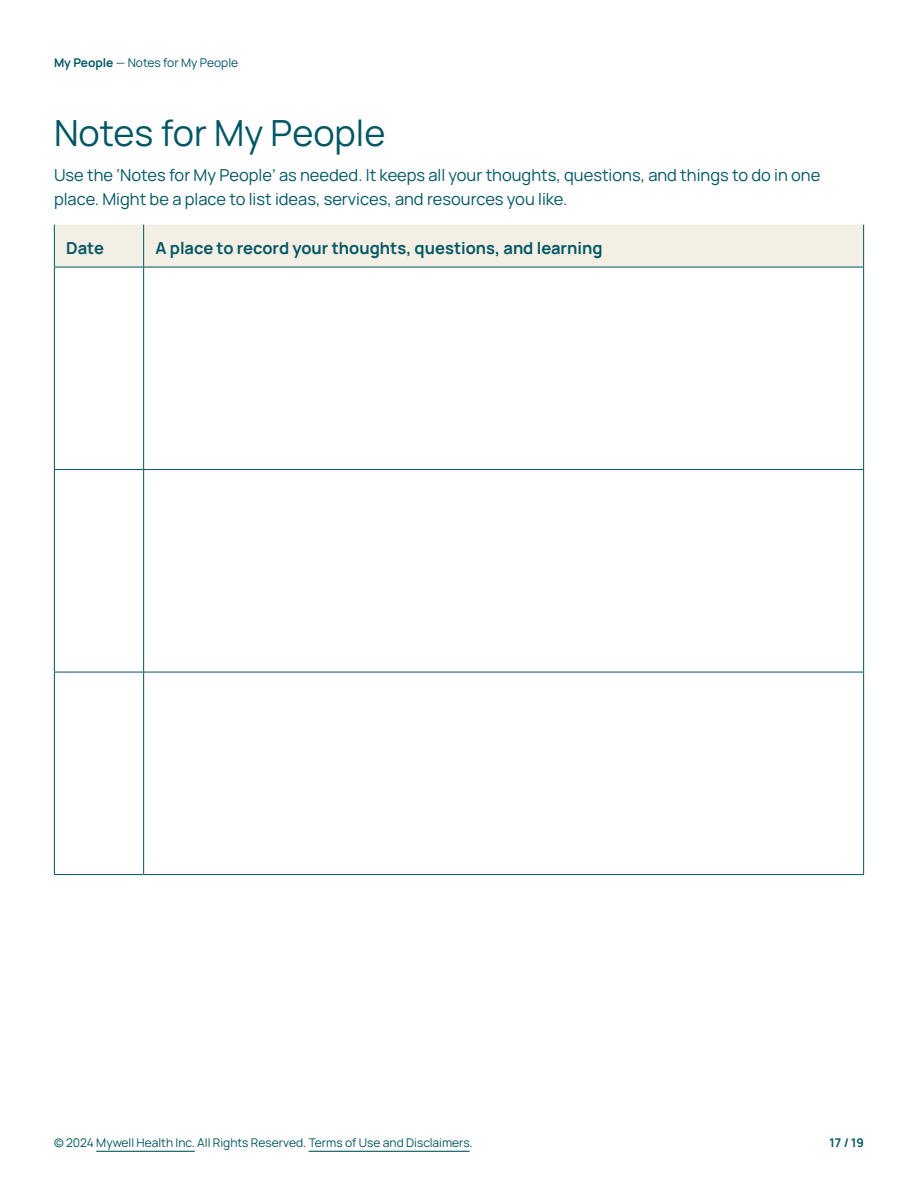
<style>
.page{position:relative;width:918px;height:1188px;background:#fff}
.page>*{position:absolute;margin:0;border:0;box-sizing:border-box;transform-origin:0 0}
.t1{font:36px "Manrope";color:#015764}
.t2{font:16.5px/24px "Manrope";color:#015764}
.t3{font:700 16.5px "Manrope";color:#015764}
.t4{font:12px "Manrope";color:#015764}
.t5{font:700 12px "Manrope";color:#015764}
.s1{font-weight:700}
</style>
<div class="page">
<hr style="left:96px;top:1151px;width:99px;height:1px;background:#015764">
<hr style="left:309px;top:1151px;width:161px;height:1px;background:#015764">
<div style="left:55px;top:225px;width:808px;height:42px;background:#f3efe4"></div>
<hr style="left:143px;top:225px;width:1px;height:42px;background:#015764">
<hr style="left:54px;top:267px;width:90px;height:1px;background:#015764">
<hr style="left:144px;top:267px;width:720px;height:1px;background:#015764">
<hr style="left:143px;top:267px;width:1px;height:202px;background:#015764">
<hr style="left:54px;top:469px;width:90px;height:1px;background:#015764">
<hr style="left:144px;top:469px;width:720px;height:1px;background:#015764">
<hr style="left:143px;top:470px;width:1px;height:202px;background:#015764">
<hr style="left:54px;top:672px;width:90px;height:1px;background:#015764">
<hr style="left:144px;top:672px;width:720px;height:1px;background:#015764">
<hr style="left:143px;top:672px;width:1px;height:202px;background:#015764">
<hr style="left:54px;top:874px;width:90px;height:1px;background:#015764">
<hr style="left:144px;top:874px;width:720px;height:1px;background:#015764">
<hr style="left:54px;top:225px;width:1px;height:42px;background:#015764">
<hr style="left:863px;top:225px;width:1px;height:42px;background:#015764">
<hr style="left:54px;top:267px;width:1px;height:202px;background:#015764">
<hr style="left:863px;top:267px;width:1px;height:202px;background:#015764">
<hr style="left:54px;top:470px;width:1px;height:202px;background:#015764">
<hr style="left:863px;top:470px;width:1px;height:202px;background:#015764">
<hr style="left:54px;top:672px;width:1px;height:202px;background:#015764">
<hr style="left:863px;top:672px;width:1px;height:202px;background:#015764">
<p class="t4" style="left:54px;top:54px;width:186px"><span class="s1">My People</span> — Notes for My People</p>
<h1 class="t1" style="left:54px;top:108px;width:333px">Notes for My People</h1>
<p class="t2" style="left:54px;top:162px;width:768px">Use the ‘Notes for My People’ as needed. It keeps all your thoughts, questions, and things to do in one place. Might be a place to list ideas, services, and resources you like.</p>
<p class="t3" style="left:66px;top:237px;width:39px">Date</p>
<p class="t3" style="left:156px;top:237px;width:449px">A place to record your thoughts, questions, and learning</p>
<p class="t4" style="left:54px;top:1134px;width:420px">© 2024 Mywell Health Inc. All Rights Reserved. Terms of Use and Disclaimers.</p>
<p class="t5" style="left:830px;top:1134px;width:36px">17 / 19</p>
</div>
